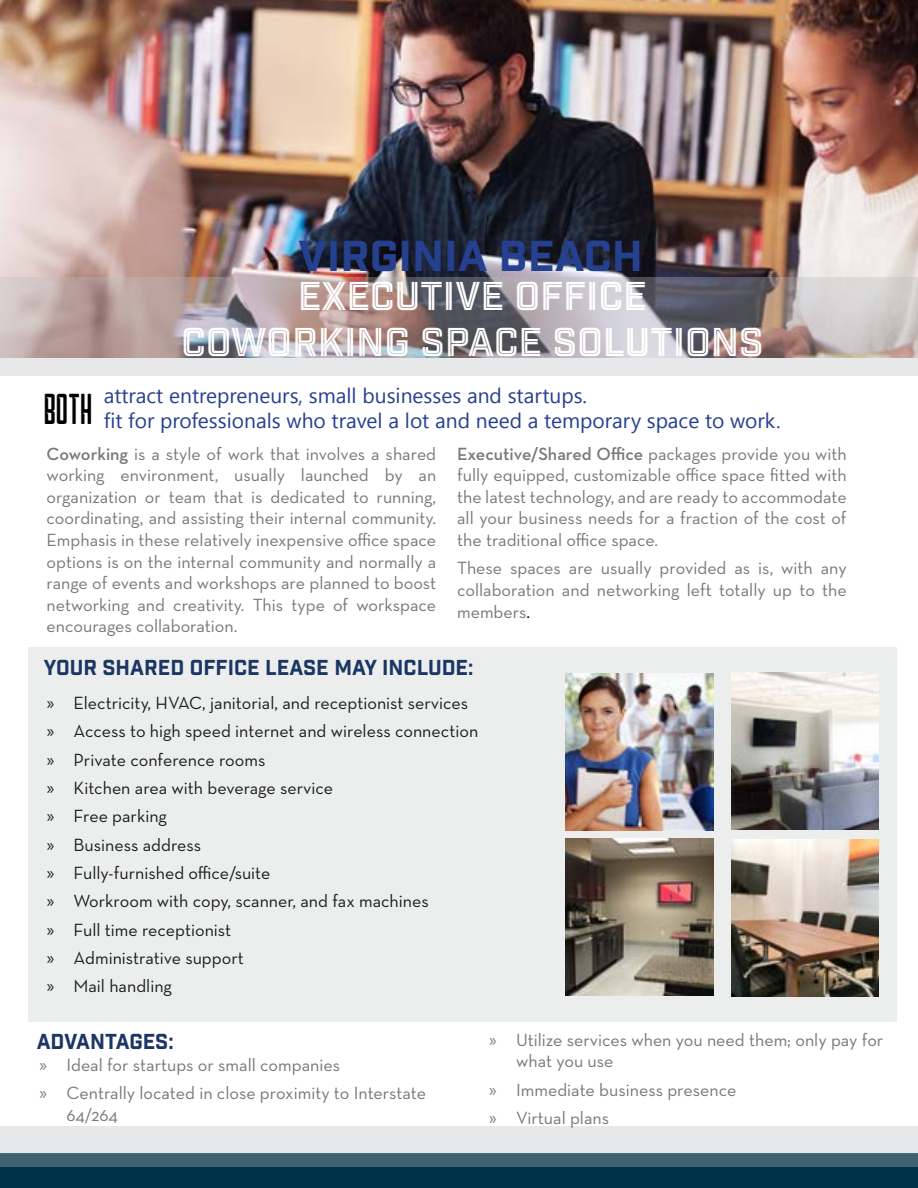
<style>
.page{position:relative;width:918px;height:1188px;background:#fff}
.page>*{position:absolute;margin:0;border:0;box-sizing:border-box;transform-origin:0 0}
.t1{font:45px "Borg";color:#000}
.t2{font:42px "Industry Inc Base";color:#25408f;scale:1.07 1}
.t3{font:39px/46.8px "Industry Inc Cutline";letter-spacing:.01em;color:#fff;text-align:center}
.t4{font:21px/25.2px "Segoe UI";color:#25408f}
.t5{font:21px "Industry Inc Base";color:#1c3664}
.t6{font:18px/21.6px "Neutra Text";color:#77787b;text-align:justify}
.t7{font:18px/28.3px "Neutra Text";color:#000}
.s1{font-weight:600}
.s2{color:#000}
.s3{font-family:"Myriad Pro"}
</style>
<div class="page">
<div style="left:28px;top:647px;width:868px;height:375px;background:#eceded"></div>
<img style="left:0;top:0;width:918px;height:277px">
<svg style="left:0;top:277px;width:918px;height:99px;background:#b1a7a9"></svg>
<div style="left:0;top:1166px;width:918px;height:22px;background:#00314a"></div>
<svg style="left:0;top:1126px;width:918px;height:40px;background:#b1bcc2"></svg>
<img style="left:566px;top:674px;width:147px;height:157px">
<img style="left:731px;top:672px;width:148px;height:157px">
<img style="left:566px;top:838px;width:147px;height:157px">
<img style="left:731px;top:840px;width:148px;height:157px">
<h2 class="t2" style="left:298px;top:230px;width:324px">VIRGINIA BEACH</h2>
<h1 class="t1" style="left:44px;top:384px;width:50px">BOTH</h1>
<h3 class="t3" style="left:181px;top:274px;width:584px">EXECUTIVE OFFICE<br>COWORKING SPACE SOLUTIONS</h3>
<p class="t4" style="left:104px;top:382px;width:678px">attract entrepreneurs, small businesses and startups.<br>fit for professionals who travel a lot and need a temporary space to work.</p>
<p class="t6" style="left:47px;top:442px;width:391px"><span class="s1">Coworking</span> is a style of work that involves a shared working environment, usually launched by an organization or team that is dedicated to running, coordinating, and assisting their internal community.<br>Emphasis in these relatively inexpensive office space options is on the internal community and normally a range of events and workshops are planned to boost networking and creativity. This type of workspace encourages collaboration.</p>
<p class="t6" style="left:457px;top:442px;width:391px"><span class="s1">Executive/Shared Office</span> packages provide you with fully equipped, customizable office space fitted with the latest technology, and are ready to accommodate all your business needs for a fraction of the cost of the traditional office space.</p>
<p class="t6" style="left:457px;top:557px;width:391px">These spaces are usually provided as is, with any collaboration and networking left totally up to the members<span class="s2">.</span></p>
<p class="t5" style="left:44px;top:655px;width:431px">YOUR SHARED OFFICE LEASE MAY INCLUDE:</p>
<p class="t7" style="left:47px;top:688px;width:433px"><span class="s3">»</span> Electricity, HVAC, janitorial, and receptionist services <span class="s3">»</span> Access to high speed internet and wireless connection <span class="s3">»</span> Private conference rooms<br><span class="s3">»</span> Kitchen area with beverage service<br><span class="s3">»</span> Free parking<br><span class="s3">»</span> Business address<br><span class="s3">»</span> Fully-furnished office/suite<br><span class="s3">»</span> Workroom with copy, scanner, and fax machines<br><span class="s3">»</span> Full time receptionist<br><span class="s3">»</span> Administrative support<br><span class="s3">»</span> Mail handling</p>
<p class="t5" style="left:37px;top:1029px;width:138px">ADVANTAGES:</p>
<p class="t6" style="left:40px;top:1050px;width:388px;line-height:28.3px"><span class="s3">»</span> Ideal for startups or small companies<br><span class="s3">»</span> Centrally located in close proximity to Interstate</p>
<p class="t6" style="left:67px;top:1103px;width:53px">64/264</p>
<p class="t6" style="left:516px;top:1029px;width:369px;text-indent:-27px"><span class="s3">»</span> Utilize services when you need them; only pay for what you use</p>
<p class="t6" style="left:489px;top:1075px;width:249px;line-height:28.3px"><span class="s3">»</span> Immediate business presence <span class="s3">»</span> Virtual plans</p>
</div>
